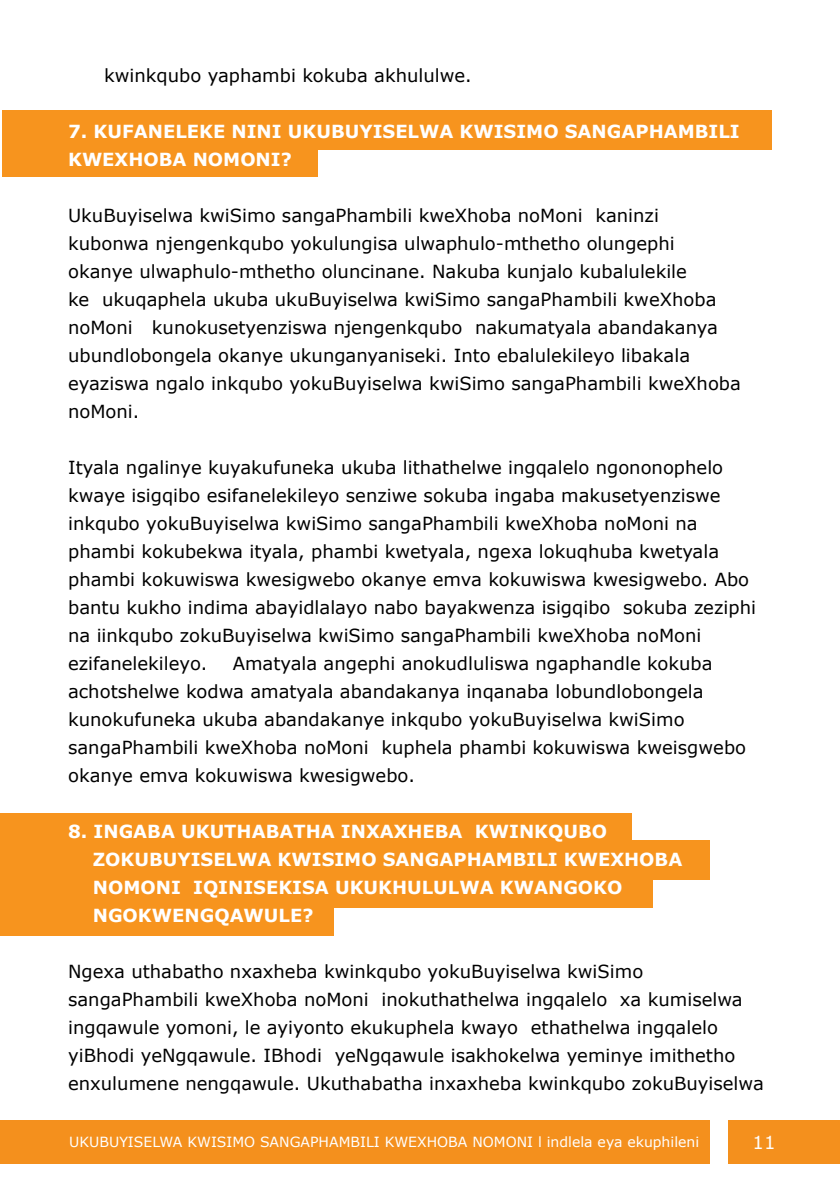
<style>
.page{position:relative;width:840px;height:1191px;background:#fff}
.page>*{position:absolute;margin:0;border:0;box-sizing:border-box;transform-origin:0 0}
.t1{font:18px/28px "Verdana";color:#000}
.t2{font:700 18px/28px "Verdana";color:#fff}
.t3{font:18px "Verdana";color:#fff}
.t4{font:14px "Verdana";color:#fff}
</style>
<div class="page">
<div style="left:727px;top:1120px;width:112px;height:43px;background:#f4901d"></div>
<div style="left:0;top:1120px;width:709px;height:43px;background:#f4901d"></div>
<div style="left:0;top:896px;width:333px;height:40px;background:#f7941e"></div>
<div style="left:2px;top:111px;width:769px;height:39px;background:#f7941e"></div>
<div style="left:2px;top:137px;width:315px;height:40px;background:#f7941e"></div>
<div style="left:0;top:813px;width:630px;height:40px;background:#f7941e"></div>
<div style="left:0;top:840px;width:709px;height:39px;background:#f7941e"></div>
<div style="left:0;top:868px;width:652px;height:39px;background:#f7941e"></div>
<p class="t1" style="left:104px;top:61px;width:369px">kwinkqubo yaphambi kokuba akhululwe.</p>
<p class="t2" style="left:68px;top:117px;width:672px">7. KUFANELEKE NINI UKUBUYISELWA KWISIMO SANGAPHAMBILI<br>KWEXHOBA NOMONI?</p>
<p class="t1" style="left:68px;top:201px;width:674px">UkuBuyiselwa kwiSimo sangaPhambili kweXhoba noMoni kaninzi kubonwa njengenkqubo yokulungisa ulwaphulo-mthetho olungephi okanye ulwaphulo-mthetho oluncinane. Nakuba kunjalo kubalulekile<br>ke ukuqaphela ukuba ukuBuyiselwa kwiSimo sangaPhambili kweXhoba noMoni kunokusetyenziswa njengenkqubo nakumatyala abandakanya ubundlobongela okanye ukunganyaniseki. Into ebalulekileyo libakala eyaziswa ngalo inkqubo yokuBuyiselwa kwiSimo sangaPhambili kweXhoba noMoni.</p>
<p class="t1" style="left:68px;top:453px;width:689px">Ityala ngalinye kuyakufuneka ukuba lithathelwe ingqalelo ngononophelo kwaye isigqibo esifanelekileyo senziwe sokuba ingaba makusetyenziswe inkqubo yokuBuyiselwa kwiSimo sangaPhambili kweXhoba noMoni na phambi kokubekwa ityala, phambi kwetyala, ngexa lokuqhuba kwetyala phambi kokuwiswa kwesigwebo okanye emva kokuwiswa kwesigwebo. Abo bantu kukho indima abayidlalayo nabo bayakwenza isigqibo sokuba zeziphi na iinkqubo zokuBuyiselwa kwiSimo sangaPhambili kweXhoba noMoni ezifanelekileyo.</p>
<p class="t1" style="left:68px;top:649px;width:679px;text-indent:164px">Amatyala angephi anokudluliswa ngaphandle kokuba achotshelwe kodwa amatyala abandakanya inqanaba lobundlobongela kunokufuneka ukuba abandakanye inkqubo yokuBuyiselwa kwiSimo sangaPhambili kweXhoba noMoni kuphela phambi kokuwiswa kweisgwebo okanye emva kokuwiswa kwesigwebo.</p>
<p class="t2" style="left:93px;top:817px;width:590px;text-indent:-25px">8. INGABA UKUTHABATHA INXAXHEBA KWINKQUBO ZOKUBUYISELWA KWISIMO SANGAPHAMBILI KWEXHOBA NOMONI IQINISEKISA UKUKHULULWA KWANGOKO NGOKWENGQAWULE?</p>
<p class="t1" style="left:68px;top:957px;width:697px">Ngexa uthabatho nxaxheba kwinkqubo yokuBuyiselwa kwiSimo sangaPhambili kweXhoba noMoni inokuthathelwa ingqalelo xa kumiselwa ingqawule yomoni, le ayiyonto ekukuphela kwayo ethathelwa ingqalelo yiBhodi yeNgqawule. IBhodi yeNgqawule isakhokelwa yeminye imithetho enxulumene nengqawule. Ukuthabatha inxaxheba kwinkqubo zokuBuyiselwa</p>
<p class="t4" style="left:69px;top:1133px;width:631px">UKUBUYISELWA KWISIMO SANGAPHAMBILI KWEXHOBA NOMONI l indlela eya ekuphileni</p>
<p class="t3" style="left:752px;top:1130px;width:24px">11</p>
</div>
